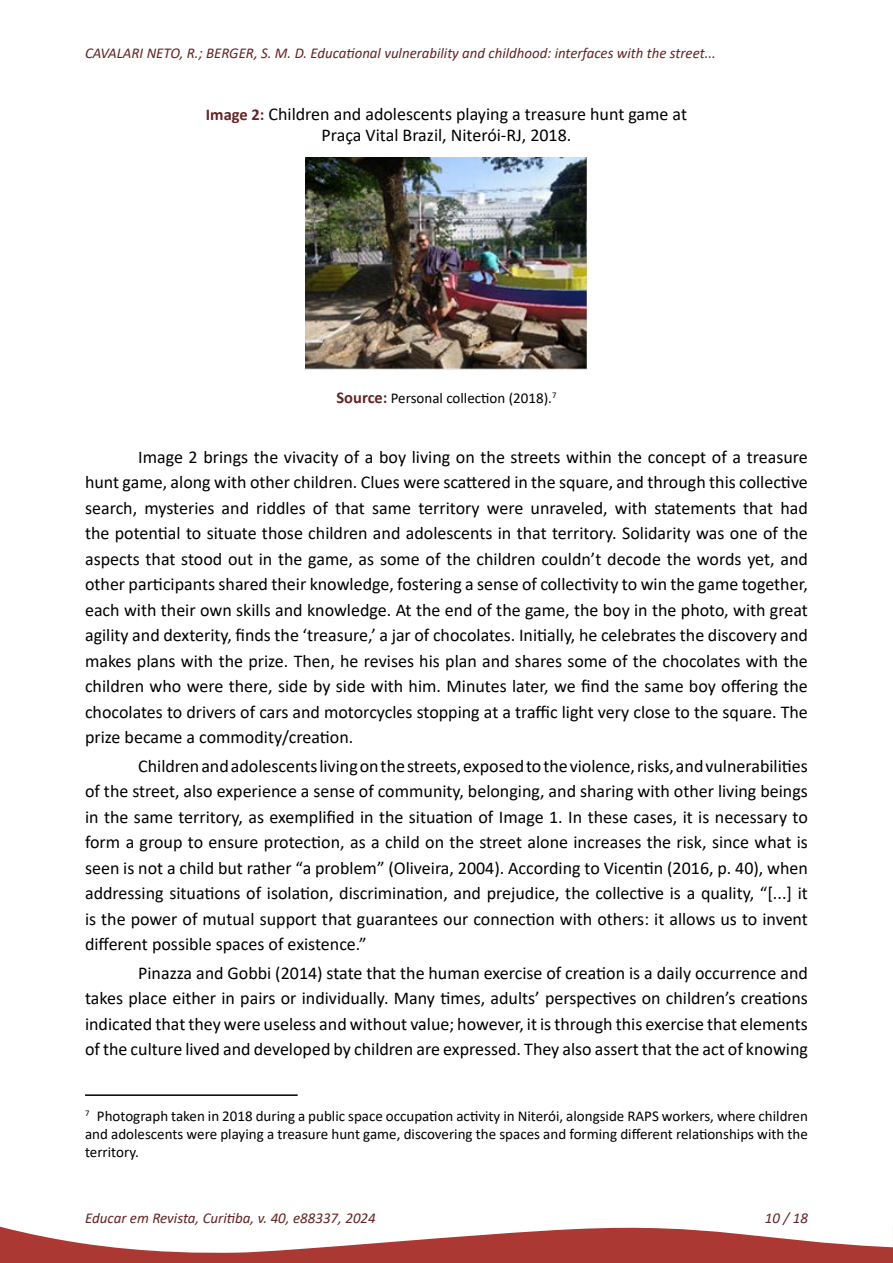
<style>
.page{position:relative;width:893px;height:1263px;background:#fff}
.page>*{position:absolute;margin:0;border:0;box-sizing:border-box;transform-origin:0 0}
._15-TEXTO{font:18px/25.5px "Calibri";color:#000;text-align:justify}
._18-TÍTULO_FIGURA{font:18px/21.6px "Calibri";color:#000;text-align:center}
._17-NOTA_RODAPÉ{font:15px/18px "Calibri";color:#000;text-align:justify}
.t1{font:italic 15px "Calibri";color:#632423}
._19-FONTE_FIGURA{font:15px "Calibri";color:#000}
.s1{font-weight:700;font-size:16.5px;color:#632423}
</style>
<div class="page">
<svg style="left:0;top:1226px;width:893px;height:37px"></svg>
<img style="left:305px;top:157px;width:282px;height:213px">
<hr style="left:85px;top:1094px;width:213px;height:2px;background:#000">
<p class="t1" style="left:85px;top:43px;width:632px">CAVALARI NETO, R.; BERGER, S. M. D. Educational vulnerability and childhood: interfaces with the street...</p>
<p class="_18-TÍTULO_FIGURA" style="left:206px;top:103px;width:483px"><span class="s1">Image 2:</span> Children and adolescents playing a treasure hunt game at<br>Praça Vital Brazil, Niterói-RJ, 2018.</p>
<p class="_19-FONTE_FIGURA" style="left:336px;top:388px;width:221px"><span class="s1">Source:</span> Personal collection (2018).<sup>7</sup></p>
<p class="_15-TEXTO" style="left:85px;top:443px;width:724px;text-indent:53px">Image 2 brings the vivacity of a boy living on the streets within the concept of a treasure hunt game, along with other children. Clues were scattered in the square, and through this collective search, mysteries and riddles of that same territory were unraveled, with statements that had the potential to situate those children and adolescents in that territory. Solidarity was one of the aspects that stood out in the game, as some of the children couldn’t decode the words yet, and other participants shared their knowledge, fostering a sense of collectivity to win the game together, each with their own skills and knowledge. At the end of the game, the boy in the photo, with great agility and dexterity, finds the ‘treasure,’ a jar of chocolates. Initially, he celebrates the discovery and makes plans with the prize. Then, he revises his plan and shares some of the chocolates with the children who were there, side by side with him. Minutes later, we find the same boy offering the chocolates to drivers of cars and motorcycles stopping at a traffic light very close to the square. The prize became a commodity/creation.</p>
<p class="_15-TEXTO" style="left:85px;top:753px;width:724px;text-indent:53px">Children and adolescents living on the streets, exposed to the violence, risks, and vulnerabilities of the street, also experience a sense of community, belonging, and sharing with other living beings in the same territory, as exemplified in the situation of Image 1. In these cases, it is necessary to form a group to ensure protection, as a child on the street alone increases the risk, since what is seen is not a child but rather “a problem” (Oliveira, 2004). According to Vicentin (2016, p. 40), when addressing situations of isolation, discrimination, and prejudice, the collective is a quality, “[...] it is the power of mutual support that guarantees our connection with others: it allows us to invent different possible spaces of existence.”</p>
<p class="_15-TEXTO" style="left:85px;top:960px;width:724px;text-indent:53px">Pinazza and Gobbi (2014) state that the human exercise of creation is a daily occurrence and takes place either in pairs or individually. Many times, adults’ perspectives on children’s creations indicated that they were useless and without value; however, it is through this exercise that elements of the culture lived and developed by children are expressed. They also assert that the act of knowing</p>
<p class="_17-NOTA_RODAPÉ" style="left:85px;top:1106px;width:724px"><sup>7</sup> Photograph taken in 2018 during a public space occupation activity in Niterói, alongside RAPS workers, where children and adolescents were playing a treasure hunt game, discovering the spaces and forming different relationships with the territory.</p>
<p class="t1" style="left:85px;top:1208px;width:292px">Educar em Revista, Curitiba, v. 40, e88337, 2024</p>
<p class="t1" style="left:765px;top:1208px;width:45px">10 / 18</p>
</div>
